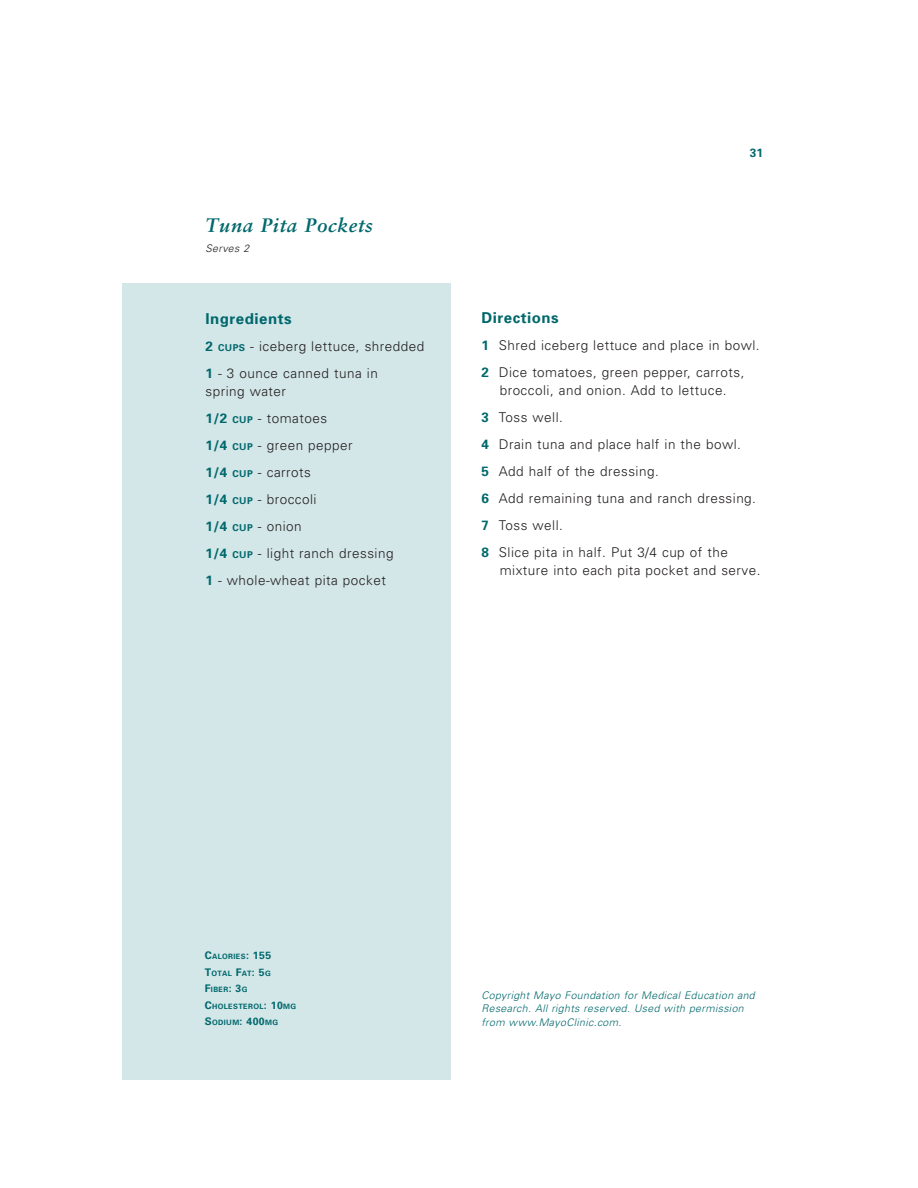
<style>
.page{position:relative;width:918px;height:1188px;background:#fff}
.page>*{position:absolute;margin:0;border:0;box-sizing:border-box;transform-origin:0 0}
.t1{font:italic 700 19.5px "Sabon";letter-spacing:.035em;color:#00686c}
.t2{font:700 15px "Univers";letter-spacing:.035em;color:#00686c}
.t3{font:300 13.5px/27px "Univers";letter-spacing:.035em;color:#231f20}
.t4{font:700 12px "Univers";color:#00686c}
.t5{font:italic 300 10.5px/13.5px "Univers";letter-spacing:.035em;color:#00686c}
.t6{font:italic 300 10.5px "Univers";letter-spacing:.035em;color:#231f20}
.t7{font:700 7.35px "Univers";letter-spacing:.05em;color:#00686c}
.s1{font-weight:700;color:#00686c}
.s2{font-weight:700;font-size:9.45px;color:#00686c}
.s3{font-size:10.5px}
</style>
<div class="page">
<div style="left:122px;top:284px;width:329px;height:796px;background:#d3e6e8"></div>
<h1 class="t1" style="left:206px;top:217px;width:169px">Tuna Pita Pockets</h1>
<p class="t6" style="left:206px;top:244px;width:45px">Serves 2</p>
<p class="t2" style="left:206px;top:313px;width:88px">Ingredients</p>
<p class="t3" style="left:205px;top:334px;width:220px"><span class="s1">2</span> <span class="s2">CUPS</span> - iceberg lettuce, shredded<br><span class="s1">1</span> - 3 ounce canned tuna in</p>
<p class="t3" style="left:205px;top:379px;width:190px">spring water<br><span class="s1">1/2</span> <span class="s2">CUP</span> - tomatoes<br><span class="s1">1/4</span> <span class="s2">CUP</span> - green pepper<br><span class="s1">1/4</span> <span class="s2">CUP</span> - carrots<br><span class="s1">1/4</span> <span class="s2">CUP</span> - broccoli<br><span class="s1">1/4</span> <span class="s2">CUP</span> - onion<br><span class="s1">1/4</span> <span class="s2">CUP</span> - light ranch dressing<br><span class="s1">1</span> - whole-wheat pita pocket</p>
<p class="t4" style="left:750px;top:148px;width:15px">31</p>
<p class="t2" style="left:481px;top:312px;width:79px">Directions</p>
<p class="t3" style="left:482px;top:333px;width:279px"><span class="s1">1</span> Shred iceberg lettuce and place in bowl.<br><span class="s1">2</span> Dice tomatoes, green pepper, carrots,</p>
<p class="t3" style="left:482px;top:378px;width:276px;text-indent:18px">broccoli, and onion. Add to lettuce.<br><span class="s1">3</span> Toss well.<br><span class="s1">4</span> Drain tuna and place half in the bowl.<br><span class="s1">5</span> Add half of the dressing.<br><span class="s1">6</span> Add remaining tuna and ranch dressing.<br><span class="s1">7</span> Toss well.<br><span class="s1">8</span> Slice pita in half. Put 3/4 cup of the</p>
<p class="t3" style="left:500px;top:558px;width:262px">mixture into each pita pocket and serve.</p>
<p class="t7" style="left:205px;top:954px;width:68px"><span class="s3">C</span>ALORIES<span class="s3">: 155</span></p>
<p class="t7" style="left:205px;top:971px;width:68px"><span class="s3">T</span>OTAL <span class="s3">F</span>AT<span class="s3">: 5</span>G</p>
<p class="t7" style="left:205px;top:987px;width:44px"><span class="s3">F</span>IBER<span class="s3">: 3</span>G</p>
<p class="t7" style="left:205px;top:1004px;width:93px"><span class="s3">C</span>HOLESTEROL<span class="s3">: 10</span>MG</p>
<p class="t7" style="left:205px;top:1020px;width:75px"><span class="s3">S</span>ODIUM<span class="s3">: 400</span>MG</p>
<p class="t5" style="left:481px;top:989px;width:275px">Copyright Mayo Foundation for Medical Education and<br>Research. All rights reserved. Used with permission from www.MayoClinic.com.</p>
</div>
